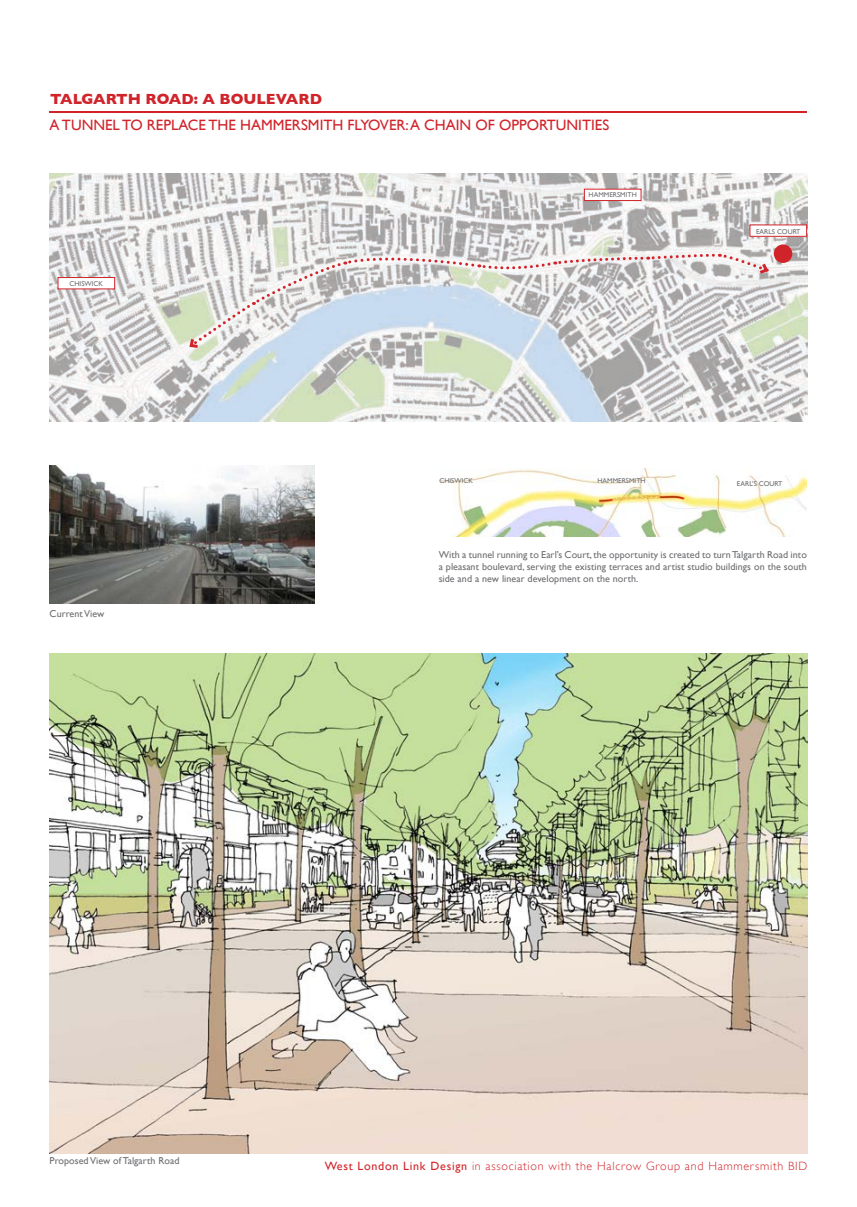
<style>
.page{position:relative;width:857px;height:1207px;background:#fff}
.page>*{position:absolute;margin:0;border:0;box-sizing:border-box;transform-origin:0 0}
.t1{font:15px "Gill Sans";color:#d1232a}
.t2{font:700 15px "Gill Sans";color:#d1232a}
.t3{font:300 12px "Gill Sans";letter-spacing:.06em;color:#d1232a}
.t4{font:10px/12px "Gill Sans";letter-spacing:.005em;color:#6c6d70;text-align:justify}
.t5{font:7px "Gill Sans";color:#6c6d70}
.s1{font-weight:400}
</style>
<div class="page">
<hr style="left:50px;top:111px;width:756px;height:2px;background:#d3232a">
<img style="left:50px;top:653px;width:756px;height:500px">
<img style="left:50px;top:466px;width:264px;height:137px">
<img style="left:50px;top:173px;width:756px;height:249px">
<div style="left:774px;top:245px;width:17px;height:17px;background:#d1232a;border-radius:50%"></div>
<div style="left:773px;top:244px;width:18px;height:19px;border:2px solid #d1232a;border-radius:50%"></div>
<svg style="left:187px;top:252px;width:583px;height:98px"></svg>
<div style="left:58px;top:277px;width:57px;height:12px;background:#fff"></div>
<div style="left:58px;top:277px;width:57px;height:12px;border:1px solid #d1232a"></div>
<div style="left:584px;top:189px;width:56px;height:11px;background:#fff"></div>
<div style="left:584px;top:189px;width:57px;height:12px;border:1px solid #d1232a"></div>
<div style="left:749px;top:225px;width:57px;height:11px;background:#fff"></div>
<img style="left:439px;top:468px;width:367px;height:69px">
<h1 class="t2" style="left:50px;top:90px;width:273px">TALGARTH ROAD: A BOULEVARD</h1>
<h1 class="t1" style="left:50px;top:116px;width:560px">A TUNNEL TO REPLACE THE HAMMERSMITH FLYOVER: A CHAIN OF OPPORTUNITIES</h1>
<p class="t5" style="left:69px;top:279px;width:35px">CHISWICK</p>
<p class="t4" style="left:50px;top:607px;width:56px">Current View</p>
<p class="t5" style="left:588px;top:191px;width:50px">HAMMERSMITH</p>
<p class="t5" style="left:755px;top:227px;width:46px">EARLS COURT</p>
<p class="t5" style="left:439px;top:476px;width:35px">CHISWICK</p>
<p class="t5" style="left:597px;top:476px;width:50px">HAMMERSMITH</p>
<p class="t5" style="left:736px;top:480px;width:47px">EARL’S COURT</p>
<p class="t4" style="left:438px;top:548px;width:369px">With a tunnel running to Earl’s Court, the opportunity is created to turn Talgarth Road into a pleasant boulevard, serving the existing terraces and artist studio buildings on the south side and a new linear development on the north.</p>
<p class="t4" style="left:50px;top:1154px;width:131px">Proposed View of Talgarth Road</p>
<p class="t3" style="left:324px;top:1158px;width:484px"><span class="s1">West London Link Design</span> in association with the Halcrow Group and Hammersmith BID</p>
</div>
